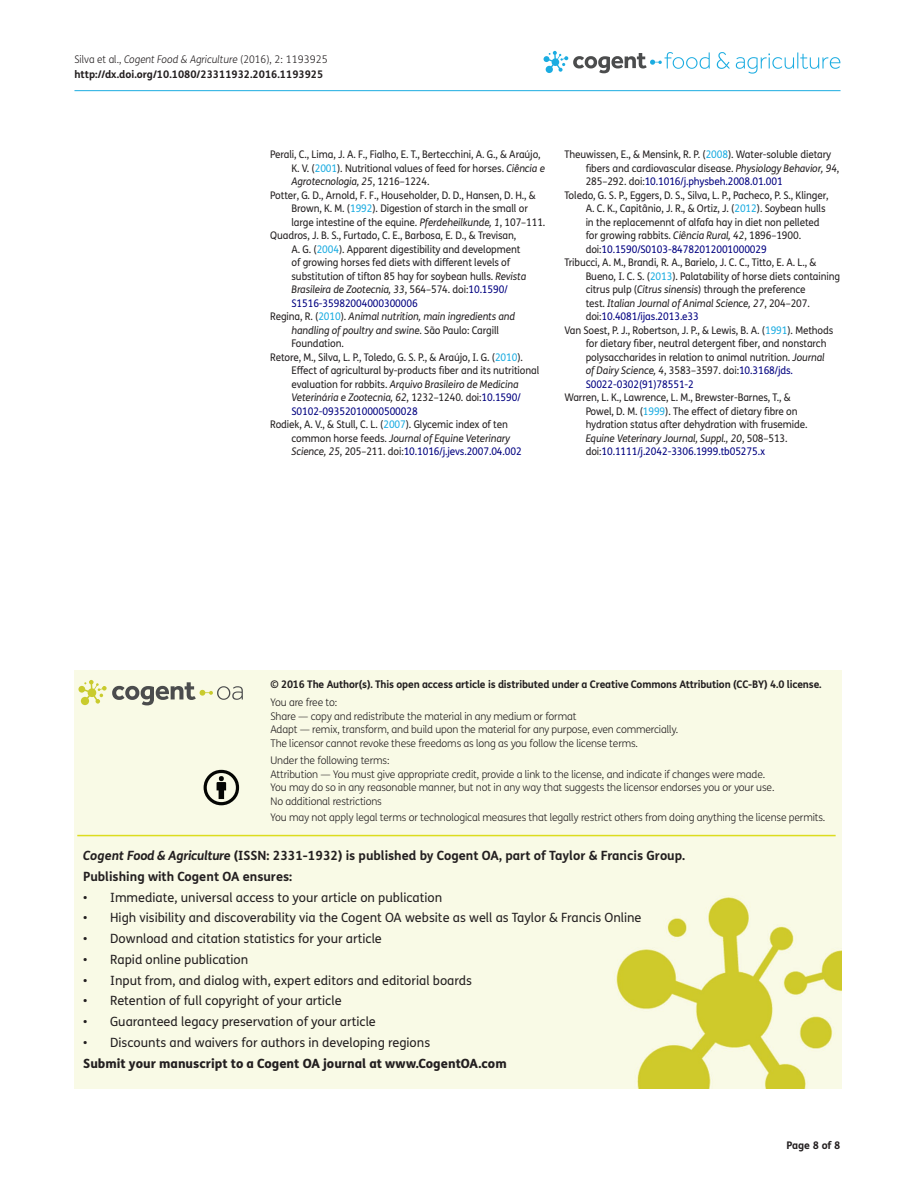
<style>
.page{position:relative;width:915px;height:1191px;background:#fff}
.page>*{position:absolute;margin:0;border:0;box-sizing:border-box;transform-origin:0 0}
.t1{font:12.75px "FS Me Pro";color:#231f20}
.t2{font:700 12.75px/20.7px "FS Me Pro";color:#231f20}
.t3{font:800 12.75px "FS Me Pro";color:#231f20}
.t4{font:10.5px/13.5px "FS Me Pro";letter-spacing:-.01em;color:#231f20;scale:.95 1}
.t5{font:300 10.5px/13.5px "FS Me Pro";letter-spacing:-.015em;color:#231f20}
.t6{font:italic 10.5px "FS Me Pro";letter-spacing:-.01em;color:#231f20;scale:.95 1}
.t7{font:10.5px "FS Me Pro";letter-spacing:-.01em;color:#000080;scale:.95 1}
.t8{font:700 10.5px/15px "FS Me Pro";letter-spacing:-.015em;color:#231f20}
.s1{font-weight:300}
.s2{font-weight:300;font-style:italic}
.s3{color:#1bace1}
.s4{font-style:italic}
.s5{font-style:normal}
.s6{font-style:normal;color:#000080}
.s7{font-style:normal;color:#1bace1}
.s8{font-style:italic;color:#231f20}
.s9{color:#231f20}
.s10{color:#000080}
</style>
<div class="page">
<svg style="left:543px;top:51px;width:166px;height:22px"></svg>
<svg style="left:716px;top:52px;width:13px;height:17px"></svg>
<svg style="left:735px;top:52px;width:105px;height:22px"></svg>
<hr style="left:74px;top:90px;width:766px;height:1px;background:#1bace1">
<div style="left:74px;top:670px;width:766px;height:418px;background:#f9fae6"></div>
<svg style="left:78px;top:680px;width:165px;height:25px;background:#d2d3ba"></svg>
<svg style="left:203px;top:770px;width:36px;height:35px"></svg>
<hr style="left:77px;top:834px;width:758px;height:2px;background:#dcdc1e">
<p class="t8" style="left:74px;top:51px;width:255px"><span class="s1">Silva et al.,</span> <span class="s2">Cogent Food &amp; Agriculture</span> <span class="s1">(2016), 2: 1193925 </span>http://dx.doi.org/10.1080/23311932.2016.1193925</p>
<p class="t4" style="left:270px;top:147px;width:286px">Perali, C., Lima, J. A. F., Fialho, E. T., Bertecchini, A. G., &amp; Araújo,</p>
<p class="t4" style="left:291px;top:161px;width:268px">K. V. (<span class="s3">2001</span>). Nutritional values of feed for horses. <span class="s4">Ciência e</span></p>
<p class="t6" style="left:291px;top:174px;width:147px">Agrotecnologia, 25<span class="s5">, 1216–1224.</span></p>
<p class="t4" style="left:270px;top:188px;width:281px">Potter, G. D., Arnold, F. F., Householder, D. D., Hansen, D. H., &amp;</p>
<p class="t4" style="left:291px;top:201px;width:250px">Brown, K. M. (<span class="s3">1992</span>). Digestion of starch in the small or</p>
<p class="t4" style="left:291px;top:215px;width:268px">large intestine of the equine. <span class="s4">Pferdeheilkunde, 1</span>, 107–111.</p>
<p class="t4" style="left:270px;top:228px;width:260px">Quadros, J. B. S., Furtado, C. E., Barbosa, E. D., &amp; Trevisan,</p>
<p class="t4" style="left:291px;top:242px;width:242px">A. G. (<span class="s3">2004</span>). Apparent digestibility and development</p>
<p class="t4" style="left:291px;top:255px;width:232px">of growing horses fed diets with different levels of</p>
<p class="t4" style="left:291px;top:269px;width:248px">substitution of tifton 85 hay for soybean hulls. <span class="s4">Revista</span></p>
<p class="t6" style="left:291px;top:282px;width:229px">Brasileira de Zootecnia, 33<span class="s5">, 564–574. doi:</span><span class="s6">10.1590/</span></p>
<p class="t7" style="left:291px;top:296px;width:134px">S1516-35982004000300006</p>
<p class="t6" style="left:270px;top:309px;width:259px"><span class="s5">Regina, R. (</span><span class="s7">2010</span><span class="s5">).</span> Animal nutrition, main ingredients and</p>
<p class="t6" style="left:291px;top:323px;width:220px">handling of poultry and swine<span class="s5">. São Paulo: Cargill</span></p>
<p class="t4" style="left:291px;top:337px;width:57px">Foundation.</p>
<p class="t4" style="left:270px;top:350px;width:267px">Retore, M., Silva, L. P., Toledo, G. S. P., &amp; Araújo, I. G. (<span class="s3">2010</span>).</p>
<p class="t4" style="left:291px;top:364px;width:262px">Effect of agricultural by-products fiber and its nutritional</p>
<p class="t6" style="left:291px;top:377px;width:240px"><span class="s5">evaluation for rabbits.</span> Arquivo Brasileiro de Medicina</p>
<p class="t6" style="left:291px;top:390px;width:243px">Veterinária e Zootecnia, 62<span class="s5">, 1232–1240. doi:</span><span class="s6">10.1590/</span></p>
<p class="t7" style="left:291px;top:404px;width:134px">S0102-09352010000500028</p>
<p class="t4" style="left:270px;top:418px;width:251px">Rodiek, A. V., &amp; Stull, C. L. (<span class="s3">2007</span>). Glycemic index of ten</p>
<p class="t6" style="left:291px;top:431px;width:232px"><span class="s5">common horse feeds.</span> Journal of Equine Veterinary</p>
<p class="t7" style="left:291px;top:444px;width:244px"><span class="s8">Science, 25</span><span class="s9">, 205–211. doi:</span>10.1016/j.jevs.2007.04.002</p>
<p class="t4" style="left:564px;top:148px;width:282px">Theuwissen, E., &amp; Mensink, R. P. (<span class="s3">2008</span>). Water-soluble dietary</p>
<p class="t4" style="left:585px;top:161px;width:268px">fibers and cardiovascular disease. <span class="s4">Physiology Behavior, 94</span>,</p>
<p class="t7" style="left:585px;top:174px;width:209px"><span class="s9">285–292. doi:</span>10.1016/j.physbeh.2008.01.001</p>
<p class="t4" style="left:564px;top:188px;width:279px">Toledo, G. S. P., Eggers, D. S., Silva, L. P., Pacheco, P. S., Klinger,</p>
<p class="t4" style="left:585px;top:202px;width:254px">A. C. K., Capitânio, J. R., &amp; Ortiz, J. (<span class="s3">2012</span>). Soybean hulls</p>
<p class="t4" style="left:585px;top:215px;width:248px">in the replacemennt of alfafa hay in diet non pelleted</p>
<p class="t4" style="left:585px;top:229px;width:228px">for growing rabbits. <span class="s4">Ciência Rural, 42</span>, 1896–1900.</p>
<p class="t7" style="left:585px;top:242px;width:192px"><span class="s9">doi:</span>10.1590/S0103-84782012001000029</p>
<p class="t4" style="left:564px;top:256px;width:267px">Tribucci, A. M., Brandi, R. A., Barielo, J. C. C., Titto, E. A. L., &amp;</p>
<p class="t4" style="left:585px;top:269px;width:269px">Bueno, I. C. S. (<span class="s3">2013</span>). Palatability of horse diets containing</p>
<p class="t4" style="left:585px;top:283px;width:233px">citrus pulp (<span class="s4">Citrus sinensis</span>) through the preference</p>
<p class="t6" style="left:585px;top:296px;width:237px"><span class="s5">test.</span> Italian Journal of Animal Science, 27<span class="s5">, 204–207.</span></p>
<p class="t7" style="left:585px;top:309px;width:121px"><span class="s9">doi:</span>10.4081/ijas.2013.e33</p>
<p class="t4" style="left:564px;top:323px;width:284px">Van Soest, P. J., Robertson, J. P., &amp; Lewis, B. A. (<span class="s3">1991</span>). Methods</p>
<p class="t4" style="left:585px;top:337px;width:255px">for dietary fiber, neutral detergent fiber, and nonstarch</p>
<p class="t4" style="left:585px;top:350px;width:253px">polysaccharides in relation to animal nutrition. <span class="s4">Journal</span></p>
<p class="t6" style="left:585px;top:363px;width:220px">of Dairy Science, 4<span class="s5">, 3583–3597. doi:</span><span class="s6">10.3168/jds.</span></p>
<p class="t7" style="left:585px;top:377px;width:115px">S0022-0302(91)78551-2</p>
<p class="t4" style="left:585px;top:391px;width:235px;text-indent:-21px">Warren, L. K., Lawrence, L. M., Brewster-Barnes, T., &amp; Powel, D. M. (<span class="s3">1999</span>). The effect of dietary fibre on hydration status after dehydration with frusemide.<br><span class="s4">Equine Veterinary Journal, Suppl., 20</span>, 508–513. doi:<span class="s10">10.1111/j.2042-3306.1999.tb05275.x</span></p>
<p class="t8" style="left:270px;top:676px;width:552px">© 2016 The Author(s). This open access article is distributed under a Creative Commons Attribution (CC-BY) 4.0 license.</p>
<p class="t5" style="left:270px;top:695px;width:409px">You are free to:<br>Share — copy and redistribute the material in any medium or format<br>Adapt — remix, transform, and build upon the material for any purpose, even commercially.<br>The licensor cannot revoke these freedoms as long as you follow the license terms.</p>
<p class="t5" style="left:270px;top:753px;width:505px">Under the following terms:<br>Attribution — You must give appropriate credit, provide a link to the license, and indicate if changes were made.<br>You may do so in any reasonable manner, but not in any way that suggests the licensor endorses you or your use.<br>No additional restrictions</p>
<p class="t5" style="left:270px;top:810px;width:556px">You may not apply legal terms or technological measures that legally restrict others from doing anything the license permits.</p>
<p class="t2" style="left:83px;top:844px;width:603px"><span class="s4">Cogent Food &amp; Agriculture</span> (ISSN: 2331-1932) is published by Cogent OA, part of Taylor &amp; Francis Group.<br>Publishing with Cogent OA ensures:</p>
<p class="t1" style="left:83px;top:888px;width:360px">• Immediate, universal access to your article on publication</p>
<p class="t1" style="left:83px;top:909px;width:559px">• High visibility and discoverability via the Cogent OA website as well as Taylor &amp; Francis Online</p>
<p class="t1" style="left:83px;top:930px;width:300px">• Download and citation statistics for your article</p>
<p class="t1" style="left:83px;top:950px;width:166px">• Rapid online publication</p>
<p class="t1" style="left:83px;top:971px;width:390px">• Input from, and dialog with, expert editors and editorial boards</p>
<p class="t1" style="left:83px;top:992px;width:260px">• Retention of full copyright of your article</p>
<p class="t1" style="left:83px;top:1013px;width:294px">• Guaranteed legacy preservation of your article</p>
<p class="t1" style="left:83px;top:1033px;width:348px">• Discounts and waivers for authors in developing regions</p>
<p class="t3" style="left:83px;top:1053px;width:425px">Submit your manuscript to a Cogent OA journal at www.CogentOA.com</p>
<p class="t8" style="left:786px;top:1137px;width:56px">Page 8 of 8</p>
</div>
